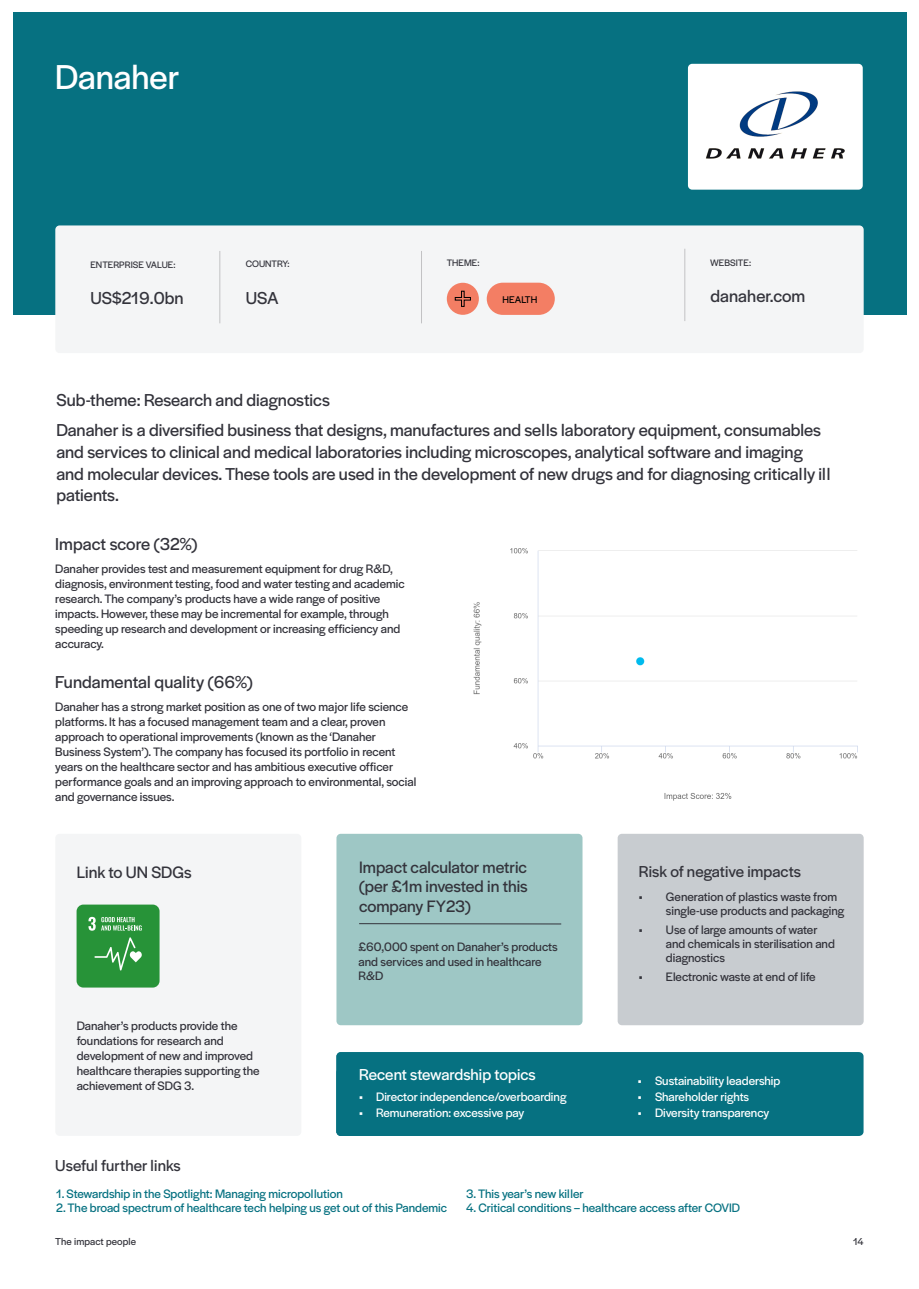
<style>
.page{position:relative;width:919px;height:1289px;background:#fff}
.page>*{position:absolute;margin:0;border:0;box-sizing:border-box;transform-origin:0 0}
.t1{font:36px "Halyard Display VF";color:#fff}
.t2{font:18px/21.8px "Halyard Display VF";color:#33333b}
.t3{font:17.25px/19.5px "Halyard Display VF";color:#33333b;text-align:justify}
.t4{font:16.5px "Halyard Display VF";letter-spacing:.005em;color:#33333b}
.t5{font:16.5px "Halyard Display VF";color:#fff}
.t6{font:12.75px/15px "Halyard Display VF";color:#33333b}
.t7{font:12.75px "Halyard Display VF";color:#067181}
.t8{font:12.75px "Halyard Display VF";color:#fff}
.t9{font:10.5px "Halyard Display VF";letter-spacing:.01em;color:#33333b}
.t10{font:10.2px "Halyard Display VF";letter-spacing:.005em;color:#000}
.t11{font:9.75px "Halyard Display VF";letter-spacing:.005em;color:#33333b}
</style>
<div class="page">
<div style="left:13px;top:13px;width:893px;height:302px;background:#067181"></div>
<div style="left:55px;top:225px;width:808px;height:128px;background:#f4f5f6;border-radius:4px"></div>
<div style="left:55px;top:833px;width:246px;height:302px;background:#f4f5f6;border-radius:4px"></div>
<div style="left:617px;top:833px;width:246px;height:192px;background:#c8ccd0;border-radius:4px"></div>
<div style="left:336px;top:833px;width:246px;height:192px;background:#9ec7c5;border-radius:4px"></div>
<div style="left:77px;top:904px;width:82px;height:83px;background:#279338;border-radius:7px"></div>
<svg style="left:88px;top:916px;width:54px;height:14px"></svg>
<svg style="left:94px;top:937px;width:48px;height:33px"></svg>
<div style="left:688px;top:64px;width:174px;height:126px;background:#fff;border-radius:4px"></div>
<img style="left:705px;top:91px;width:140px;height:68px">
<hr style="left:219px;top:251px;width:1px;height:72px;background:#c2c2c4">
<hr style="left:421px;top:251px;width:1px;height:72px;background:#c2c2c4">
<hr style="left:684px;top:249px;width:1px;height:72px;background:#c2c2c4">
<img style="left:473px;top:548px;width:385px;height:253px">
<div style="left:336px;top:1052px;width:527px;height:83px;background:#067181;border-radius:4px"></div>
<div style="left:486px;top:283px;width:68px;height:32px;background:#f37e64;border-radius:16px"></div>
<div style="left:447px;top:283px;width:32px;height:32px;background:#f37e64;border-radius:50%"></div>
<svg style="left:454px;top:291px;width:17px;height:16px"></svg>
<hr style="left:359px;top:923px;width:202px;height:1px;background:#33333b">
<p class="t1" style="left:55px;top:51px;width:126px">Danaher</p>
<p class="t11" style="left:90px;top:257px;width:87px">ENTERPRISE VALUE:</p>
<p class="t11" style="left:246px;top:257px;width:45px">COUNTRY:</p>
<p class="t11" style="left:446px;top:256px;width:34px">THEME:</p>
<p class="t11" style="left:710px;top:255px;width:43px">WEBSITE:</p>
<p class="t2" style="left:90px;top:286px;width:95px">US$219.0bn</p>
<p class="t2" style="left:246px;top:286px;width:34px">USA</p>
<p class="t2" style="left:710px;top:284px;width:96px">danaher.com</p>
<p class="t10" style="left:502px;top:292px;width:36px">HEALTH</p>
<p class="t2" style="left:56px;top:388px;width:275px">Sub-theme: Research and diagnostics</p>
<p class="t2" style="left:56px;top:418px;width:775px">Danaher is a diversified business that designs, manufactures and sells laboratory equipment, consumables and services to clinical and medical laboratories including microscopes, analytical software and imaging and molecular devices. These tools are used in the development of new drugs and for diagnosing critically ill patients.</p>
<p class="t2" style="left:55px;top:532px;width:143px">Impact score (32%)</p>
<p class="t6" style="left:55px;top:560px;width:351px">Danaher provides test and measurement equipment for drug R&amp;D, diagnosis, environment testing, food and water testing and academic research. The company’s products have a wide range of positive impacts. However, these may be incremental for example, through speeding up research and development or increasing efficiency and accuracy.</p>
<p class="t2" style="left:55px;top:670px;width:199px">Fundamental quality (66%)</p>
<p class="t6" style="left:55px;top:698px;width:362px">Danaher has a strong market position as one of two major life science platforms. It has a focused management team and a clear, proven approach to operational improvements (known as the ‘Danaher Business System’). The company has focused its portfolio in recent years on the healthcare sector and has ambitious executive officer performance goals and an improving approach to environmental, social and governance issues.</p>
<p class="t3" style="left:359px;top:856px;width:170px">Impact calculator metric (per £1m invested in this company FY23)</p>
<p class="t3" style="left:77px;top:861px;width:116px">Link to UN SDGs</p>
<p class="t4" style="left:639px;top:859px;width:163px">Risk of negative impacts</p>
<p class="t6" style="left:666px;top:888px;width:180px;line-height:14.2px;text-indent:-27px">• Generation of plastics waste from single-use products and packaging</p>
<p class="t6" style="left:666px;top:921px;width:170px;line-height:14.2px;text-indent:-27px">• Use of large amounts of water and chemicals in sterilisation and diagnostics</p>
<p class="t6" style="left:639px;top:968px;width:178px">• Electronic waste at end of life</p>
<p class="t6" style="left:358px;top:939px;width:200px;line-height:14.2px">£60,000 spent on Danaher’s products and services and used in healthcare<br>R&amp;D</p>
<p class="t6" style="left:77px;top:1017px;width:184px">Danaher’s products provide the foundations for research and development of new and improved healthcare therapies supporting the achievement of SDG 3.</p>
<p class="t4" style="left:55px;top:1153px;width:127px">Useful further links</p>
<p class="t5" style="left:359px;top:1062px;width:178px">Recent stewardship topics</p>
<p class="t8" style="left:638px;top:1071px;width:144px">• Sustainability leadership</p>
<p class="t8" style="left:638px;top:1087px;width:113px">• Shareholder rights</p>
<p class="t8" style="left:638px;top:1103px;width:133px">• Diversity transparency</p>
<p class="t8" style="left:638px;top:1083px;width:103px">• Gender diversity</p>
<p class="t8" style="left:376px;top:1085px;width:116px">Auditor independence</p>
<p class="t8" style="left:376px;top:1101px;width:123px">Executive remuneration</p>
<p class="t8" style="left:359px;top:1087px;width:209px">• Director independence/overboarding</p>
<p class="t8" style="left:359px;top:1103px;width:167px">• Remuneration: excessive pay</p>
<p class="t7" style="left:56px;top:1184px;width:288px">1. Stewardship in the Spotlight: Managing micropollution</p>
<p class="t7" style="left:56px;top:1198px;width:392px">2. The broad spectrum of healthcare tech helping us get out of this Pandemic</p>
<p class="t7" style="left:466px;top:1184px;width:119px">3. This year’s new killer</p>
<p class="t7" style="left:466px;top:1198px;width:275px">4. Critical conditions – healthcare access after COVID</p>
<p class="t9" style="left:55px;top:1233px;width:82px">The impact people</p>
<p class="t9" style="left:853px;top:1233px;width:12px">14</p>
</div>
